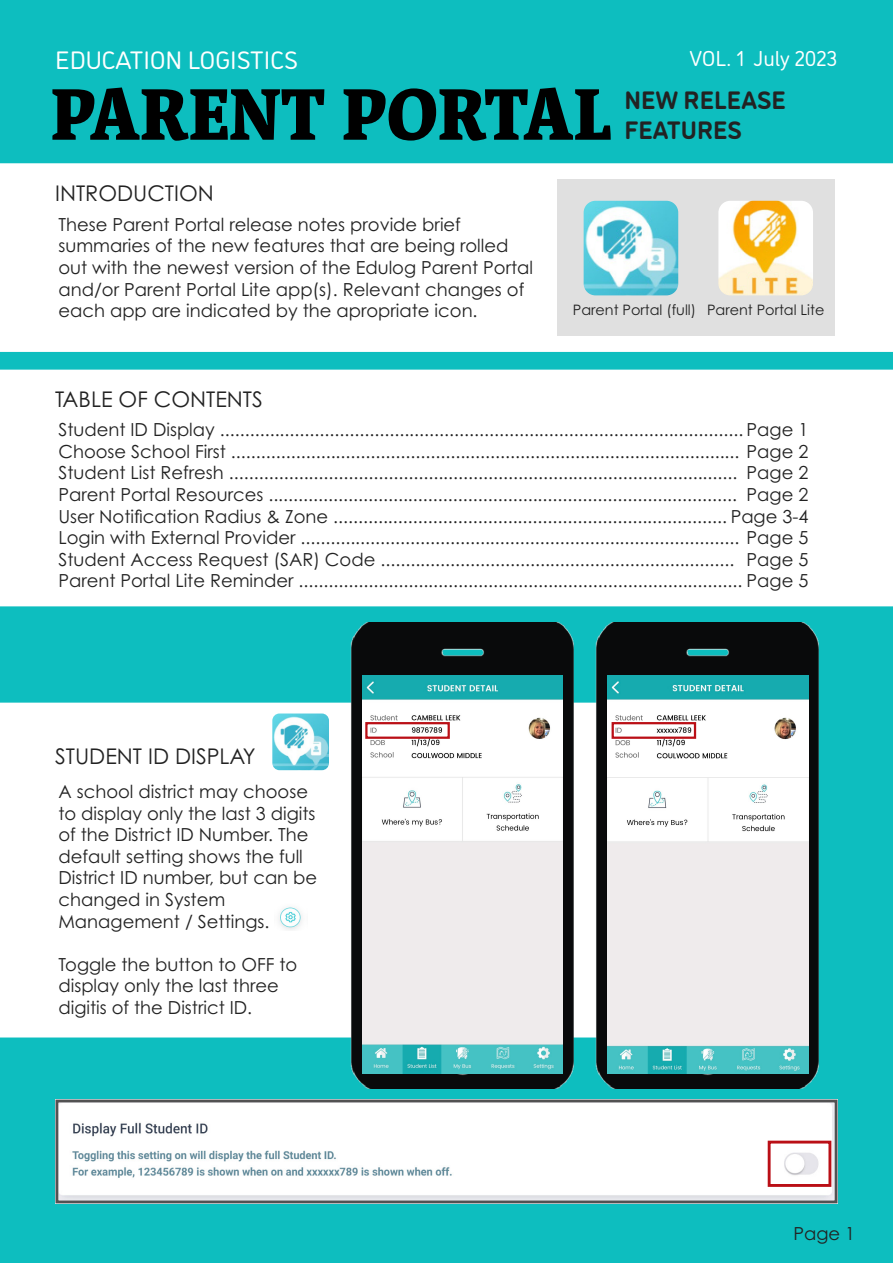
<style>
.page{position:relative;width:893px;height:1263px;background:#0dbebf}
.page>*{position:absolute;margin:0;border:0;box-sizing:border-box;transform-origin:0 0}
.t1{font:900 72px "Acuta";color:#000}
.t2{font:700 25.2px "DI Nosaur";color:#222}
.t3{font:25.2px "DI Nosaur";color:#fff}
.t4{font:21.6px "Century Gothic Pro";color:#222}
.t5{font:21.6px "DI Nosaur";color:#fff}
.t6{font:18px/21.6px "Century Gothic Pro";color:#222}
.t7{font:14.4px "Century Gothic Pro";color:#222}
</style>
<div class="page">
<div style="left:0;top:163px;width:893px;height:189px;background:#fff"></div>
<div style="left:0;top:369px;width:893px;height:237px;background:#fff"></div>
<div style="left:0;top:702px;width:340px;height:335px;background:#fff"></div>
<img style="left:340px;top:622px;width:479px;height:466px">
<img style="left:363px;top:675px;width:200px;height:398px">
<img style="left:608px;top:675px;width:200px;height:398px">
<div style="left:365px;top:722px;width:85px;height:17px;border:2px solid #ba0f16"></div>
<div style="left:611px;top:722px;width:85px;height:17px;border:2px solid #ba0f16"></div>
<img style="left:60px;top:1103px;width:773px;height:96px">
<div style="left:56px;top:1099px;width:781px;height:104px;border:3px solid #525252"></div>
<div style="left:768px;top:1140px;width:63px;height:46px;border:3px solid #ba0f16"></div>
<img style="left:275px;top:903px;width:33px;height:28px">
<div style="left:557px;top:179px;width:277px;height:157px;background:#e0e0e0"></div>
<img style="left:584px;top:201px;width:94px;height:94px">
<img style="left:718px;top:201px;width:95px;height:94px">
<img style="left:272px;top:713px;width:57px;height:57px">
<h2 class="t3" style="left:55px;top:42px;width:244px">EDUCATION LOGISTICS</h2>
<h1 class="t1" style="left:51px;top:70px;width:562px">PARENT PORTAL</h1>
<p class="t5" style="left:689px;top:43px;width:149px">VOL. 1 July 2023</p>
<h2 class="t2" style="left:624px;top:81px;width:163px">NEW RELEASE</h2>
<h2 class="t2" style="left:624px;top:111px;width:119px">FEATURES</h2>
<p class="t4" style="left:55px;top:180px;width:160px">INTRODUCTION</p>
<p class="t6" style="left:58px;top:213px;width:476px">These Parent Portal release notes provide brief summaries of the new features that are being rolled out with the newest version of the Edulog Parent Portal and/or Parent Portal Lite app(s). Relevant changes of each app are indicated by the apropriate icon.</p>
<p class="t7" style="left:573px;top:301px;width:253px">Parent Portal (full) Parent Portal Lite</p>
<p class="t4" style="left:55px;top:385px;width:209px">TABLE OF CONTENTS</p>
<p class="t6" style="left:58px;top:419px;width:751px">Student ID Display ......................................................................................................... Page 1<br>Choose School First ...................................................................................................... Page 2<br>Student List Refresh ......................................................................................................<br>Parent Portal Resources ..............................................................................................<br>User Notification Radius &amp; Zone ............................................................................... Page 3-4<br>Login with External Provider ........................................................................................ Page 5<br>Student Access Request (SAR) Code .......................................................................<br>Parent Portal Lite Reminder ......................................................................................... Page 5</p>
<p class="t6" style="left:746px;top:462px;width:63px">Page 2<br>Page 2</p>
<p class="t6" style="left:746px;top:548px;width:63px">Page 5</p>
<p class="t4" style="left:55px;top:743px;width:202px">STUDENT ID DISPLAY</p>
<p class="t6" style="left:58px;top:780px;width:260px">A school district may choose to display only the last 3 digits of the District ID Number. The default setting shows the full<br>District ID number, but can be changed in System<br>Management / Settings.</p>
<p class="t6" style="left:58px;top:953px;width:240px">Toggle the button to OFF to display only the last three digitis of the District ID.</p>
<p class="t6" style="left:793px;top:1222px;width:63px">Page 1</p>
</div>
